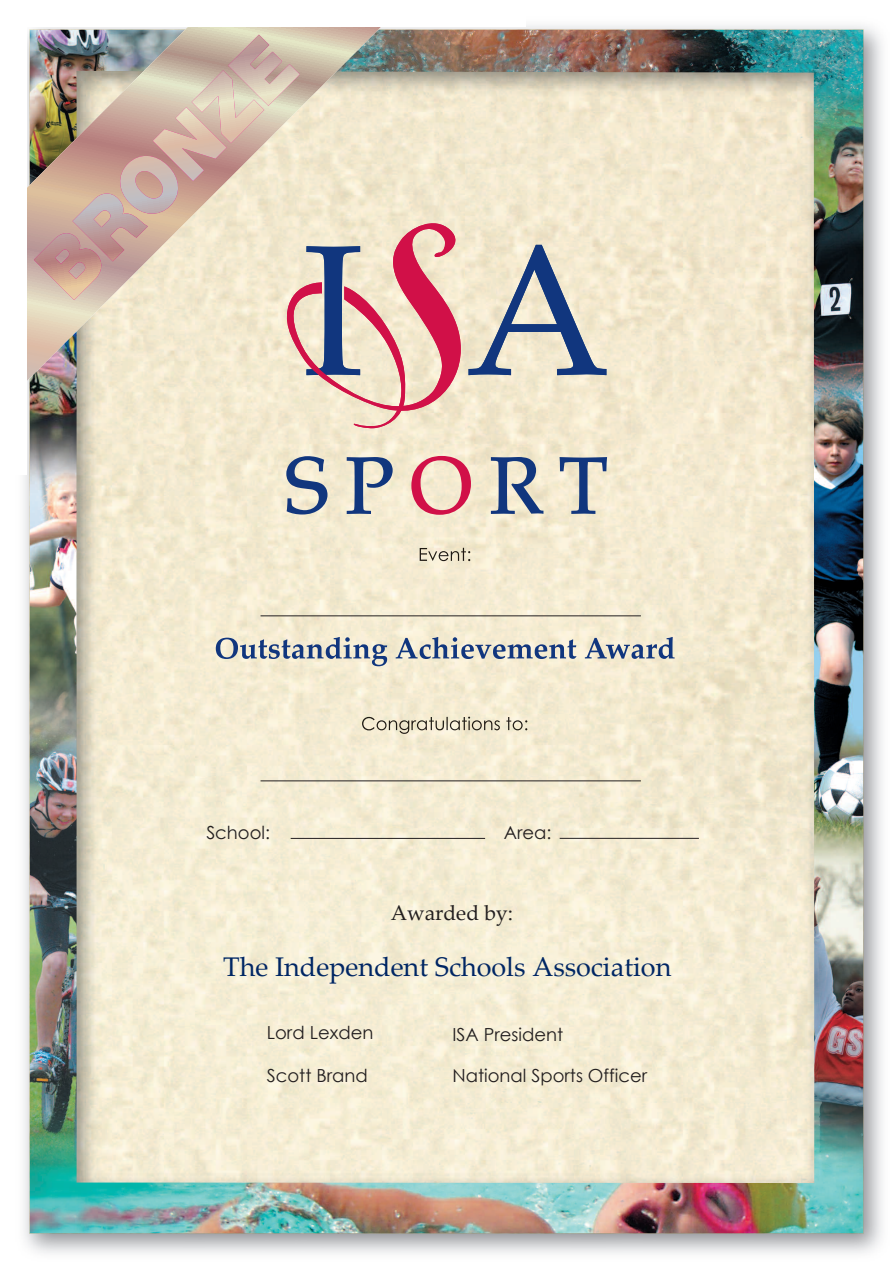
<style>
.page{position:relative;width:893px;height:1263px;background:#fff}
.page>*{position:absolute;margin:0;border:0;box-sizing:border-box;transform-origin:0 0}
.t1{font:27px "Palatino Linotype";color:#002664}
.t2{font:21px "Palatino Linotype";color:#221e1f}
.t3{font:18px "Century Gothic";color:#221e1f}
.t4{font:18px "Century Gothic";color:#231f20}
</style>
<div class="page">
<img style="left:23px;top:25px;width:860px;height:1229px">
<img style="left:420px;top:548px;width:50px;height:13px">
<img style="left:216px;top:638px;width:89px;height:21px">
<img style="left:362px;top:717px;width:108px;height:17px">
<svg style="left:27px;top:27px;width:398px;height:382px;background:#ddd5bf"></svg>
<div style="left:0;top:9px;width:27px;height:466px;background:#fff"></div>
<div style="left:0;top:0;width:525px;height:27px;background:#fff"></div>
<svg style="left:347px;top:457px;width:46px;height:57px;background:#a3aab3"></svg>
<svg style="left:286px;top:456px;width:41px;height:58px;background:#9ca5b1"></svg>
<svg style="left:411px;top:456px;width:60px;height:59px;background:#e8a3a3"></svg>
<svg style="left:560px;top:457px;width:47px;height:57px;background:#b1b5b7"></svg>
<svg style="left:286px;top:223px;width:320px;height:206px;background:#d4bab5"></svg>
<svg style="left:491px;top:457px;width:52px;height:57px;background:#97a0ae"></svg>
<hr style="left:261px;top:781px;width:380px;height:1px;background:#231f20">
<hr style="left:261px;top:616px;width:380px;height:1px;background:#231f20">
<hr style="left:291px;top:838px;width:194px;height:1px;background:#231f20">
<hr style="left:560px;top:838px;width:139px;height:1px;background:#231f20">
<img style="left:34px;top:35px;width:266px;height:265px">
<p class="t4" style="left:206px;top:822px;width:65px">School:</p>
<p class="t4" style="left:504px;top:822px;width:49px">Area:</p>
<p class="t2" style="left:391px;top:898px;width:124px">Awarded by:</p>
<h1 class="t1" style="left:223px;top:948px;width:450px">The Independent Schools Association</h1>
<p class="t3" style="left:267px;top:1020px;width:108px">Lord Lexden</p>
<p class="t3" style="left:267px;top:1063px;width:102px">Scott Brand</p>
<p class="t3" style="left:452px;top:1021px;width:112px">ISA President</p>
<p class="t3" style="left:452px;top:1063px;width:196px">National Sports Officer</p>
</div>
